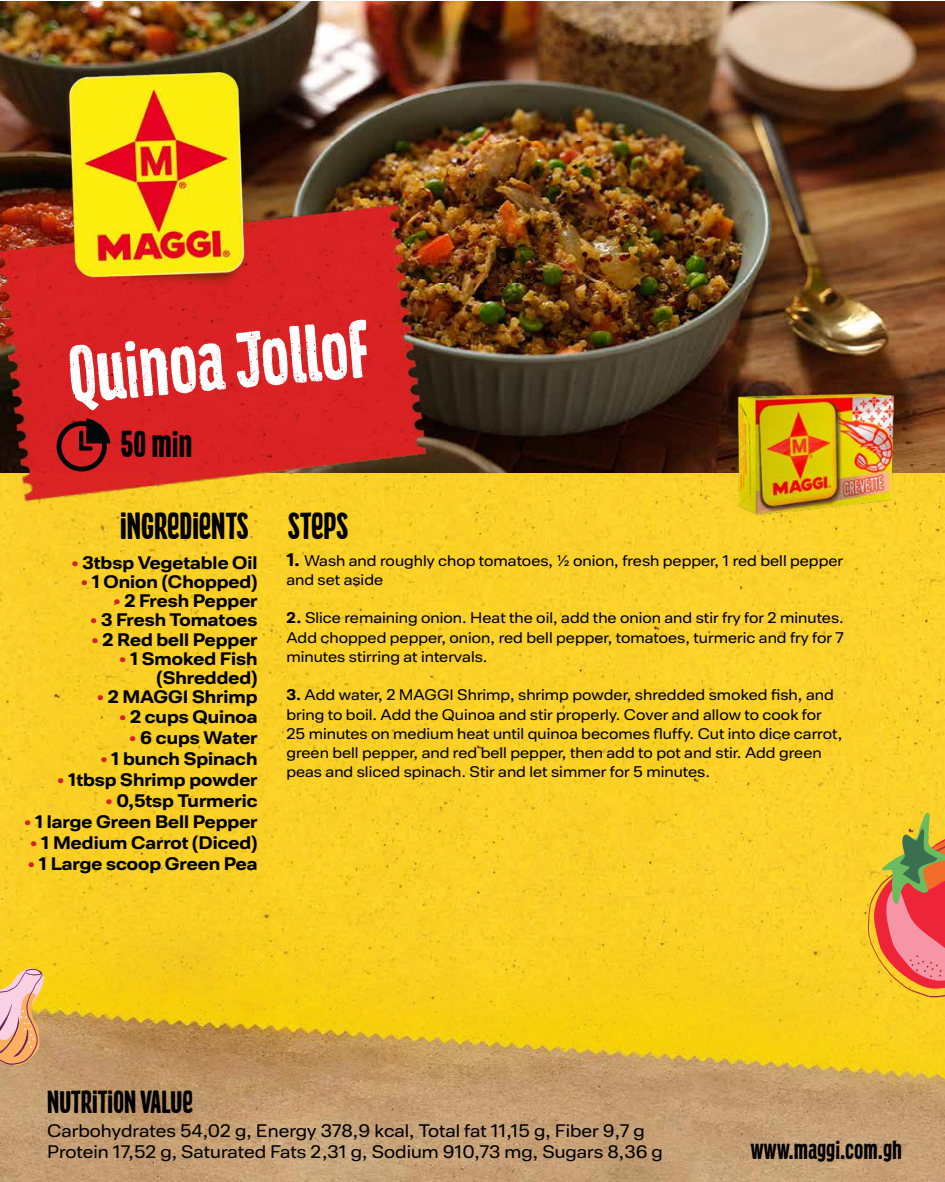
<style>
.page{position:relative;width:945px;height:1182px;background:#fff}
.page>*{position:absolute;margin:0;border:0;box-sizing:border-box;transform-origin:0 0}
.t1{font:74.38px "Kitchen Cupboard Crafted";color:#fff}
.t2{font:35px "Kitchen Cupboard";color:#000}
.t3{font:29.75px "Kitchen Cupboard";color:#000}
.t4{font:24.5px "Kitchen Cupboard";color:#000}
.t5{font:700 17.5px/19.2px "Maggi Sans";color:#000;text-align:right}
.t6{font:17.5px/21px "Maggi Sans";color:#000}
.t7{font:14.88px/19.2px "Maggi Sans";color:#000}
.s1{font-weight:700;font-size:17.5px}
.s2{font-weight:700}
.s3{color:#d2232a}
</style>
<div class="page">
<img style="left:0;top:516px;width:945px;height:665px">
<svg style="left:0;top:968px;width:44px;height:97px;background:#e7b285"></svg>
<svg style="left:868px;top:812px;width:77px;height:185px;background:#dc8e4a"></svg>
<img style="left:0;top:1px;width:945px;height:471px">
<img style="left:0;top:164px;width:496px;height:379px">
<img style="left:64px;top:73px;width:184px;height:216px">
<svg style="left:57px;top:418px;width:54px;height:53px;background:#851618"></svg>
<img style="left:720px;top:385px;width:176px;height:133px">
<h1 class="t1" style="left:65px;top:330px;width:302px;rotate:-5deg">Quinoa Jollof</h1>
<h2 class="t2" style="left:121px;top:423px;width:73px">50 min</h2>
<h2 class="t2" style="left:120px;top:505px;width:229px">INGREDIENTS STEPS</h2>
<p class="t7" style="left:286px;top:551px;width:558px"><span class="s1">1.</span> Wash and roughly chop tomatoes, ½ onion, fresh pepper, 1 red bell pepper and set aside</p>
<p class="t7" style="left:286px;top:609px;width:559px;text-align:justify"><span class="s2">2.</span> Slice remaining onion. Heat the oil, add the onion and stir fry for 2 minutes.<br>Add chopped pepper, onion, red bell pepper, tomatoes, turmeric and fry for 7 minutes stirring at intervals.</p>
<p class="t7" style="left:286px;top:686px;width:558px"><span class="s2">3.</span> Add water, 2 MAGGI Shrimp, shrimp powder, shredded smoked fish, and bring to boil. Add the Quinoa and stir properly. Cover and allow to cook for 25 minutes on medium heat until quinoa becomes fluffy. Cut into dice carrot, green bell pepper, and red bell pepper, then add to pot and stir. Add green peas and sliced spinach. Stir and let simmer for 5 minutes.</p>
<p class="t5" style="left:72px;top:553px;width:188px"><span class="s3">•</span> 3tbsp Vegetable Oil</p>
<p class="t5" style="left:81px;top:572px;width:178px"><span class="s3">•</span> 1 Onion (Chopped)</p>
<p class="t5" style="left:114px;top:591px;width:146px"><span class="s3">•</span> 2 Fresh Pepper</p>
<p class="t5" style="left:90px;top:610px;width:169px"><span class="s3">•</span> 3 Fresh Tomatoes</p>
<p class="t5" style="left:92px;top:630px;width:167px"><span class="s3">•</span> 2 Red bell Pepper</p>
<p class="t5" style="left:119px;top:649px;width:140px"><span class="s3">•</span> 1 Smoked Fish (Shredded)</p>
<p class="t5" style="left:97px;top:687px;width:162px"><span class="s3">•</span> 2 MAGGI Shrimp</p>
<p class="t5" style="left:119px;top:707px;width:140px"><span class="s3">•</span> 2 cups Quinoa</p>
<p class="t5" style="left:129px;top:728px;width:130px"><span class="s3">•</span> 6 cups Water</p>
<p class="t5" style="left:100px;top:749px;width:159px"><span class="s3">•</span> 1 bunch Spinach</p>
<p class="t5" style="left:57px;top:770px;width:202px"><span class="s3">•</span> 1tbsp Shrimp powder</p>
<p class="t5" style="left:106px;top:791px;width:153px"><span class="s3">•</span> 0,5tsp Turmeric</p>
<p class="t5" style="left:24px;top:812px;width:235px"><span class="s3">•</span> 1 large Green Bell Pepper</p>
<p class="t5" style="left:30px;top:833px;width:229px"><span class="s3">•</span> 1 Medium Carrot (Diced)</p>
<p class="t5" style="left:28px;top:854px;width:231px"><span class="s3">•</span> 1 Large scoop Green Pea</p>
<h3 class="t3" style="left:47px;top:1083px;width:147px">NUTRITION VALUE</h3>
<p class="t6" style="left:47px;top:1120px;width:617px">Carbohydrates 54,02 g, Energy 378,9 kcal, Total fat 11,15 g, Fiber 9,7 g<br>Protein 17,52 g, Saturated Fats 2,31 g, Sodium 910,73 mg, Sugars 8,36 g</p>
<h3 class="t4" style="left:751px;top:1134px;width:153px">www.maggi.com.gh</h3>
</div>
